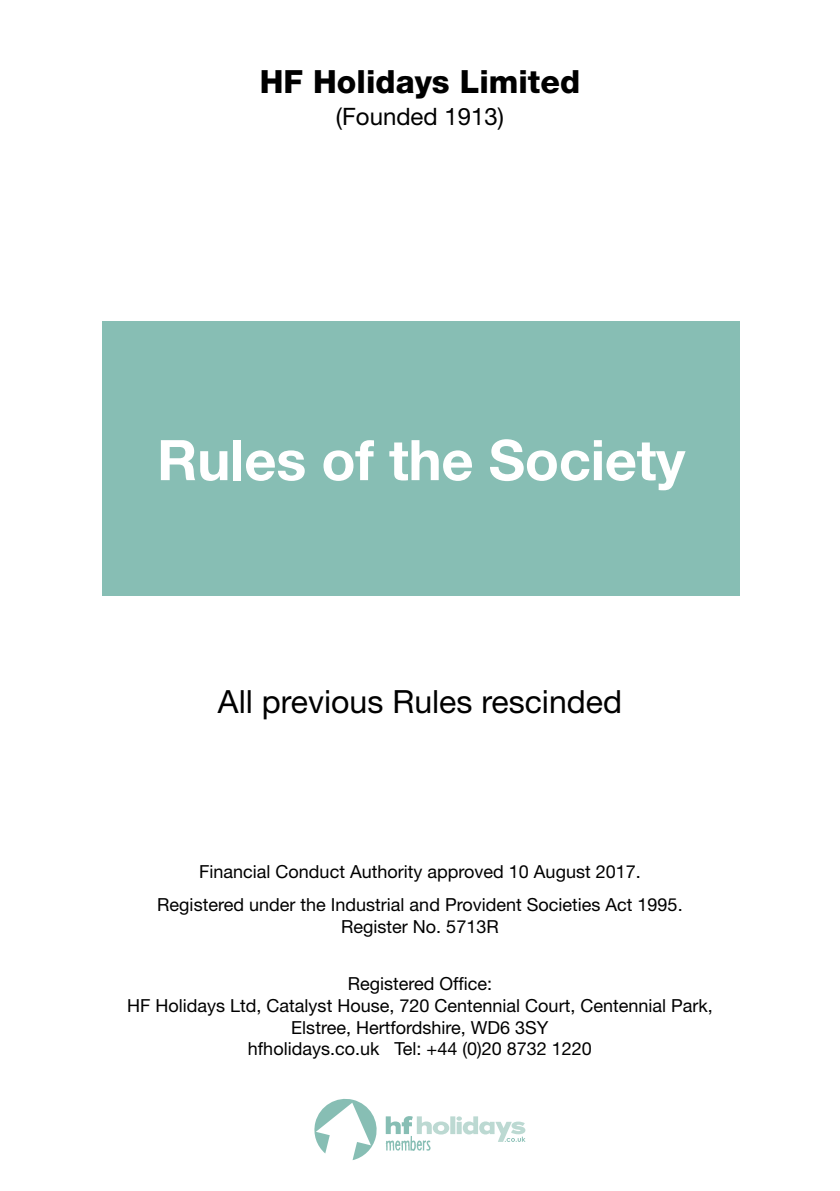
<style>
.page{position:relative;width:840px;height:1191px;background:#fff}
.page>*{position:absolute;margin:0;border:0;box-sizing:border-box;transform-origin:0 0}
.t1{font:700 56px "Helvetica Neue";letter-spacing:-.005em;color:#fff}
.t2{font:32px "Helvetica Neue";color:#000}
.t3{font:800 32px "Helvetica Neue";color:#000}
.t4{font:24px "Helvetica Neue";color:#000}
.t5{font:18px/21.6px "Helvetica Neue";color:#000;text-align:center}
</style>
<div class="page">
<div style="left:102px;top:321px;width:637px;height:274px;background:#87beb4"></div>
<div style="left:450px;top:1116px;width:5px;height:18px;background:#bcd9d2"></div>
<svg style="left:456px;top:1116px;width:69px;height:25px"></svg>
<svg style="left:385px;top:1116px;width:64px;height:34px"></svg>
<svg style="left:314px;top:1099px;width:63px;height:61px"></svg>
<h2 class="t3" style="left:260px;top:62px;width:322px">HF Holidays Limited</h2>
<h3 class="t4" style="left:335px;top:102px;width:170px">(Founded 1913)</h3>
<h1 class="t1" style="left:157px;top:425px;width:529px">Rules of the Society</h1>
<h2 class="t2" style="left:218px;top:682px;width:405px">All previous Rules rescinded</h2>
<p class="t5" style="left:157px;top:855px;width:526px;line-height:33px">Financial Conduct Authority approved 10 August 2017.<br>Registered under the Industrial and Provident Societies Act 1995.</p>
<p class="t5" style="left:341px;top:915px;width:159px">Register No. 5713R</p>
<p class="t5" style="left:127px;top:973px;width:587px">Registered Office:<br>HF Holidays Ltd, Catalyst House, 720 Centennial Court, Centennial Park, Elstree, Hertfordshire, WD6 3SY<br>hfholidays.co.uk Tel: +44 (0)20 8732 1220</p>
</div>
